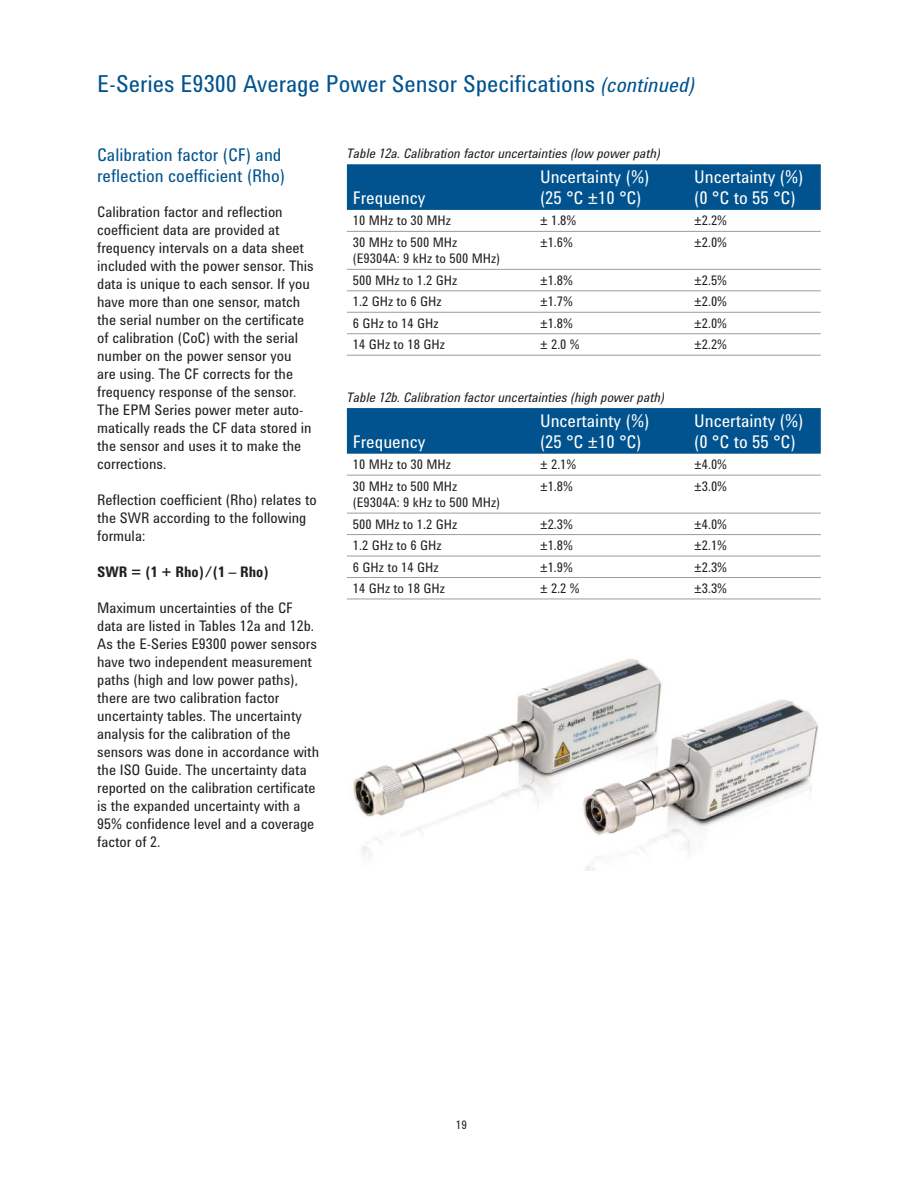
<style>
.page{position:relative;width:918px;height:1188px;background:#fff}
.page>*{position:absolute;margin:0;border:0;box-sizing:border-box;transform-origin:0 0}
.t1{font:24px "Agilent Condensed CFF";color:#00538e}
.t2{font:18px/21px "Agilent Condensed CFF";color:#fff}
.t3{font:18px/21px "Agilent Condensed CFF";color:#00538e}
.t4{font:15px/18px "Agilent Condensed CFF";color:#231f20}
.t5{font:700 15px "Agilent Condensed CFF";color:#231f20}
.t6{font:13.5px/16.5px "Agilent Condensed CFF";color:#231f20}
.t7{font:italic 13.5px "Agilent Condensed CFF";color:#231f20}
.t8{font:12px "Agilent Condensed CFF";color:#231f20}
.s1{font-style:italic;font-size:21px}
</style>
<div class="page">
<div style="left:347px;top:164px;width:474px;height:46px;background:#00538e"></div>
<hr style="left:347px;top:231px;width:474px;height:1px;background:#9b9da0">
<hr style="left:347px;top:269px;width:474px;height:1px;background:#9b9da0">
<hr style="left:347px;top:290px;width:474px;height:1px;background:#9b9da0">
<hr style="left:347px;top:312px;width:474px;height:1px;background:#9b9da0">
<hr style="left:347px;top:333px;width:474px;height:1px;background:#9b9da0">
<hr style="left:347px;top:355px;width:474px;height:1px;background:#9b9da0">
<div style="left:347px;top:408px;width:474px;height:46px;background:#00538e"></div>
<hr style="left:347px;top:475px;width:474px;height:1px;background:#9b9da0">
<hr style="left:347px;top:513px;width:474px;height:1px;background:#9b9da0">
<hr style="left:347px;top:534px;width:474px;height:1px;background:#9b9da0">
<hr style="left:347px;top:556px;width:474px;height:1px;background:#9b9da0">
<hr style="left:347px;top:577px;width:474px;height:1px;background:#9b9da0">
<hr style="left:347px;top:599px;width:474px;height:1px;background:#9b9da0">
<img style="left:353px;top:658px;width:466px;height:213px">
<h1 class="t1" style="left:97px;top:75px;width:599px">E-Series E9300 Average Power Sensor Specifications <span class="s1">(continued)</span></h1>
<p class="t3" style="left:97px;top:147px;width:189px">Calibration factor (CF) and reflection coefficient (Rho)</p>
<p class="t4" style="left:97px;top:205px;width:218px">Calibration factor and reflection coefficient data are provided at frequency intervals on a data sheet included with the power sensor. This data is unique to each sensor. If you have more than one sensor, match the serial number on the certificate of calibration (CoC) with the serial number on the power sensor you<br>are using. The CF corrects for the frequency response of the sensor.<br>The EPM Series power meter auto&shy;matically reads the CF data stored in the sensor and uses it to make the corrections.</p>
<p class="t4" style="left:97px;top:493px;width:221px">Reflection coefficient (Rho) relates to the SWR according to the following formula:</p>
<p class="t5" style="left:97px;top:567px;width:173px">SWR = (1 + Rho)/(1 – Rho)</p>
<p class="t4" style="left:97px;top:601px;width:224px">Maximum uncertainties of the CF data are listed in Tables 12a and 12b.<br>As the E-Series E9300 power sensors have two independent measurement paths (high and low power paths), there are two calibration factor uncertainty tables. The uncertainty analysis for the calibration of the sensors was done in accordance with the ISO Guide. The uncertainty data reported on the calibration certificate is the expanded uncertainty with a 95% confidence level and a coverage factor of 2.</p>
<p class="t7" style="left:347px;top:149px;width:315px">Table 12a. Calibration factor uncertainties (low power path)</p>
<p class="t2" style="left:353px;top:189px;width:74px">Frequency</p>
<p class="t2" style="left:540px;top:168px;width:111px">Uncertainty (%) (25 °C ±10 °C)</p>
<p class="t2" style="left:694px;top:168px;width:111px">Uncertainty (%) (0 °C to 55 °C)</p>
<p class="t6" style="left:353px;top:214px;width:100px">10 MHz to 30 MHz</p>
<p class="t6" style="left:540px;top:214px;width:38px">± 1.8%</p>
<p class="t6" style="left:694px;top:214px;width:34px">±2.2%</p>
<p class="t6" style="left:353px;top:235px;width:149px">30 MHz to 500 MHz (E9304A: 9 kHz to 500 MHz)</p>
<p class="t6" style="left:540px;top:235px;width:34px">±1.6%</p>
<p class="t6" style="left:694px;top:235px;width:34px">±2.0%</p>
<p class="t6" style="left:353px;top:273px;width:106px">500 MHz to 1.2 GHz</p>
<p class="t6" style="left:540px;top:273px;width:34px">±1.8%</p>
<p class="t6" style="left:694px;top:273px;width:34px">±2.5%</p>
<p class="t6" style="left:353px;top:295px;width:90px">1.2 GHz to 6 GHz</p>
<p class="t6" style="left:540px;top:295px;width:34px">±1.7%</p>
<p class="t6" style="left:694px;top:295px;width:34px">±2.0%</p>
<p class="t6" style="left:353px;top:316px;width:87px">6 GHz to 14 GHz</p>
<p class="t6" style="left:540px;top:316px;width:34px">±1.8%</p>
<p class="t6" style="left:694px;top:316px;width:34px">±2.0%</p>
<p class="t6" style="left:353px;top:338px;width:94px">14 GHz to 18 GHz</p>
<p class="t6" style="left:540px;top:338px;width:41px">± 2.0 %</p>
<p class="t6" style="left:694px;top:338px;width:34px">±2.2%</p>
<p class="t7" style="left:347px;top:392px;width:319px">Table 12b. Calibration factor uncertainties (high power path)</p>
<p class="t2" style="left:353px;top:433px;width:74px">Frequency</p>
<p class="t2" style="left:540px;top:412px;width:111px">Uncertainty (%) (25 °C ±10 °C)</p>
<p class="t2" style="left:694px;top:412px;width:111px">Uncertainty (%) (0 °C to 55 °C)</p>
<p class="t6" style="left:353px;top:458px;width:100px">10 MHz to 30 MHz</p>
<p class="t6" style="left:540px;top:458px;width:38px">± 2.1%</p>
<p class="t6" style="left:694px;top:458px;width:34px">±4.0%</p>
<p class="t6" style="left:353px;top:479px;width:149px">30 MHz to 500 MHz (E9304A: 9 kHz to 500 MHz)</p>
<p class="t6" style="left:540px;top:479px;width:34px">±1.8%</p>
<p class="t6" style="left:694px;top:479px;width:34px">±3.0%</p>
<p class="t6" style="left:353px;top:517px;width:106px">500 MHz to 1.2 GHz</p>
<p class="t6" style="left:540px;top:517px;width:34px">±2.3%</p>
<p class="t6" style="left:694px;top:517px;width:34px">±4.0%</p>
<p class="t6" style="left:353px;top:539px;width:90px">1.2 GHz to 6 GHz</p>
<p class="t6" style="left:540px;top:539px;width:34px">±1.8%</p>
<p class="t6" style="left:694px;top:539px;width:34px">±2.1%</p>
<p class="t6" style="left:353px;top:560px;width:87px">6 GHz to 14 GHz</p>
<p class="t6" style="left:540px;top:560px;width:34px">±1.9%</p>
<p class="t6" style="left:694px;top:560px;width:34px">±2.3%</p>
<p class="t6" style="left:353px;top:582px;width:94px">14 GHz to 18 GHz</p>
<p class="t6" style="left:540px;top:582px;width:41px">± 2.2 %</p>
<p class="t6" style="left:694px;top:582px;width:34px">±3.3%</p>
<p class="t8" style="left:456px;top:1120px;width:13px">19</p>
</div>
